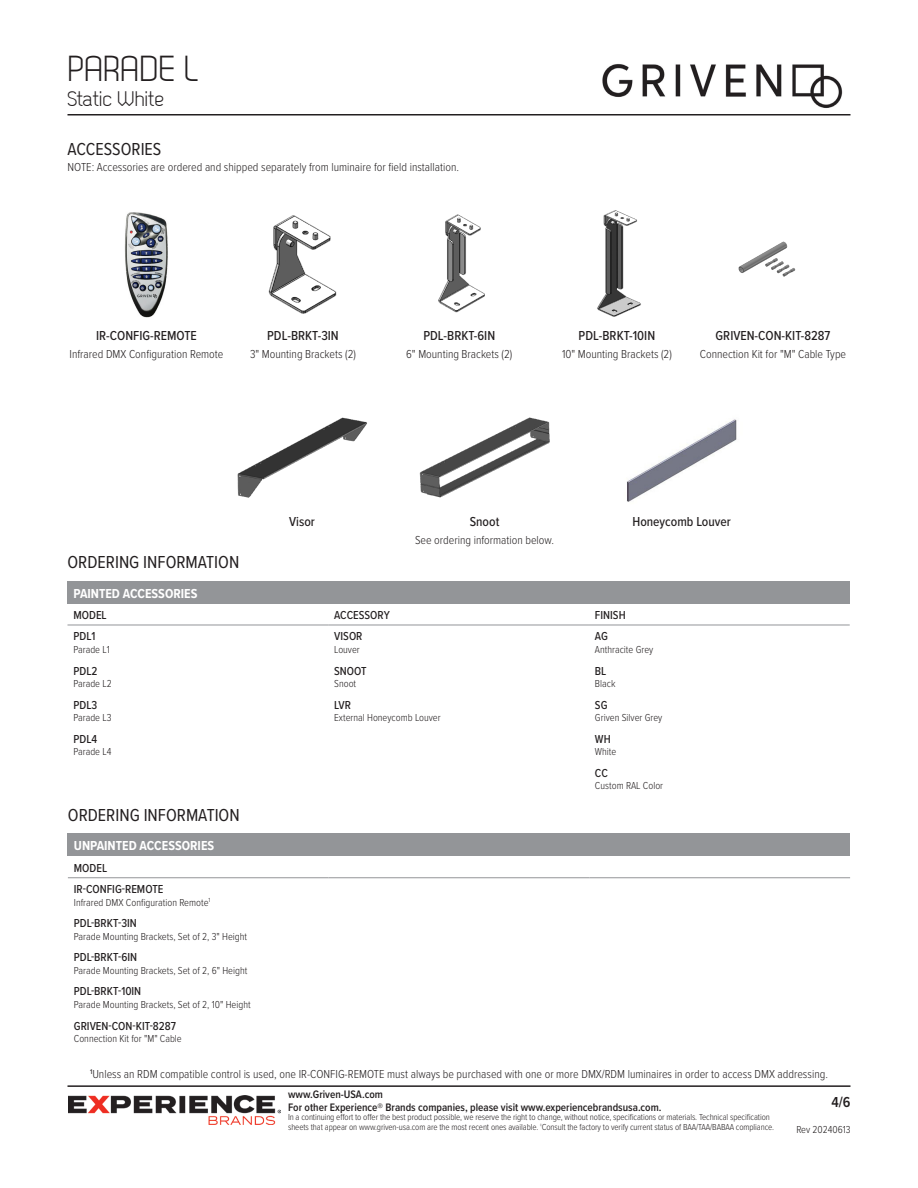
<style>
.page{position:relative;width:918px;height:1188px;background:#fff}
.page>*{position:absolute;margin:0;border:0;box-sizing:border-box;transform-origin:0 0}
.t1{font:36px "Dekar";color:#231f20}
.t2{font:21px "Dekar";color:#231f20}
.t3{font:18px "Proxima Nova Cond";color:#231f20}
.t4{font:600 15px "Proxima Nova Cond";color:#231f20}
.t5{font:500 13.5px "Proxima Nova Cond";color:#231f20}
.Ordering_Info_Title{font:700 13.5px "Proxima Nova Cond";color:#fff}
.Ordering_Info_Text{font:300 12px "Proxima Nova Cond";color:#231f20}
.Ordering_Info_Text-2{font:500 12px "Proxima Nova Cond";color:#231f20}
.t6{font:600 11.25px/12.8px "Proxima Nova Cond";color:#231f20}
.Ordering_Info_Text-3{font:300 10.5px "Proxima Nova Cond";color:#231f20}
.t7{font:300 9px/9.8px "Proxima Nova Cond";letter-spacing:-.01em;color:#231f20}
</style>
<div class="page">
<img style="left:602px;top:64px;width:241px;height:44px">
<hr style="left:68px;top:114px;width:782px;height:2px;background:#231f20">
<hr style="left:68px;top:1085px;width:782px;height:2px;background:#231f20">
<img style="left:68px;top:1095px;width:212px;height:30px">
<img style="left:438px;top:214px;width:47px;height:99px">
<img style="left:597px;top:210px;width:44px;height:107px">
<img style="left:268px;top:215px;width:69px;height:99px">
<img style="left:125px;top:212px;width:43px;height:106px">
<img style="left:738px;top:241px;width:58px;height:36px">
<img style="left:419px;top:417px;width:131px;height:81px">
<img style="left:627px;top:419px;width:110px;height:83px">
<img style="left:237px;top:417px;width:130px;height:81px">
<div style="left:68px;top:581px;width:782px;height:23px;background:#939598"></div>
<hr style="left:68px;top:625px;width:260px;height:1px;background:#939598">
<hr style="left:328px;top:625px;width:261px;height:1px;background:#939598">
<hr style="left:589px;top:625px;width:261px;height:1px;background:#939598">
<div style="left:68px;top:834px;width:782px;height:22px;background:#939598"></div>
<hr style="left:68px;top:877px;width:261px;height:1px;background:#939598">
<hr style="left:329px;top:877px;width:260px;height:1px;background:#939598">
<hr style="left:589px;top:877px;width:261px;height:1px;background:#939598">
<h1 class="t1" style="left:68px;top:51px;width:133px">PARADE L</h1>
<h2 class="t2" style="left:68px;top:89px;width:98px">Static White</h2>
<h1 class="t3" style="left:68px;top:135px;width:95px">ACCESSORIES</h1>
<h1 class="Ordering_Info_Text" style="left:68px;top:159px;width:393px">NOTE: Accessories are ordered and shipped separately from luminaire for field installation.</h1>
<h1 class="t5" style="left:96px;top:326px;width:102px">IR-CONFIG-REMOTE</h1>
<h1 class="Ordering_Info_Text" style="left:70px;top:345px;width:155px">Infrared DMX Configuration Remote</h1>
<h1 class="t5" style="left:267px;top:326px;width:73px">PDL-BRKT-3IN</h1>
<h1 class="Ordering_Info_Text" style="left:250px;top:345px;width:107px">3" Mounting Brackets (2)</h1>
<h1 class="t5" style="left:423px;top:326px;width:73px">PDL-BRKT-6IN</h1>
<h1 class="Ordering_Info_Text" style="left:406px;top:345px;width:108px">6" Mounting Brackets (2)</h1>
<h1 class="t5" style="left:579px;top:326px;width:78px">PDL-BRKT-10IN</h1>
<h1 class="Ordering_Info_Text" style="left:562px;top:345px;width:111px">10" Mounting Brackets (2)</h1>
<h1 class="t5" style="left:716px;top:326px;width:116px">GRIVEN-CON-KIT-8287</h1>
<h1 class="Ordering_Info_Text" style="left:700px;top:345px;width:148px">Connection Kit for "M" Cable Type</h1>
<h1 class="t5" style="left:289px;top:512px;width:27px">Visor</h1>
<h1 class="t5" style="left:470px;top:512px;width:31px">Snoot</h1>
<h1 class="Ordering_Info_Text" style="left:415px;top:531px;width:141px">See ordering information below.</h1>
<h1 class="t5" style="left:632px;top:512px;width:100px">Honeycomb Louver</h1>
<h1 class="t3" style="left:68px;top:549px;width:173px">ORDERING INFORMATION</h1>
<p class="Ordering_Info_Title" style="left:74px;top:583px;width:125px">PAINTED ACCESSORIES</p>
<p class="Ordering_Info_Text-2" style="left:74px;top:606px;width:35px">MODEL</p>
<p class="Ordering_Info_Text-2" style="left:334px;top:606px;width:57px">ACCESSORY</p>
<p class="Ordering_Info_Text-2" style="left:595px;top:606px;width:32px">FINISH</p>
<p class="Ordering_Info_Text-2" style="left:74px;top:628px;width:24px">PDL1</p>
<p class="Ordering_Info_Text-3" style="left:74px;top:642px;width:38px">Parade L1</p>
<p class="Ordering_Info_Text-2" style="left:334px;top:628px;width:30px">VISOR</p>
<p class="Ordering_Info_Text-3" style="left:334px;top:642px;width:27px">Louver</p>
<p class="Ordering_Info_Text-2" style="left:595px;top:628px;width:14px">AG</p>
<p class="Ordering_Info_Text-3" style="left:595px;top:642px;width:60px">Anthracite Grey</p>
<p class="Ordering_Info_Text-2" style="left:74px;top:662px;width:25px">PDL2</p>
<p class="Ordering_Info_Text-3" style="left:74px;top:676px;width:40px">Parade L2</p>
<p class="Ordering_Info_Text-2" style="left:334px;top:662px;width:34px">SNOOT</p>
<p class="Ordering_Info_Text-3" style="left:334px;top:676px;width:24px">Snoot</p>
<p class="Ordering_Info_Text-2" style="left:595px;top:662px;width:13px">BL</p>
<p class="Ordering_Info_Text-3" style="left:595px;top:676px;width:22px">Black</p>
<p class="Ordering_Info_Text-2" style="left:74px;top:696px;width:25px">PDL3</p>
<p class="Ordering_Info_Text-3" style="left:74px;top:710px;width:40px">Parade L3</p>
<p class="Ordering_Info_Text-2" style="left:334px;top:696px;width:18px">LVR</p>
<p class="Ordering_Info_Text-3" style="left:334px;top:710px;width:108px">External Honeycomb Louver</p>
<p class="Ordering_Info_Text-2" style="left:595px;top:696px;width:14px">SG</p>
<p class="Ordering_Info_Text-3" style="left:595px;top:710px;width:69px">Griven Silver Grey</p>
<p class="Ordering_Info_Text-2" style="left:74px;top:730px;width:25px">PDL4</p>
<p class="Ordering_Info_Text-3" style="left:74px;top:744px;width:39px">Parade L4</p>
<p class="Ordering_Info_Text-2" style="left:595px;top:730px;width:17px">WH</p>
<p class="Ordering_Info_Text-3" style="left:595px;top:744px;width:23px">White</p>
<p class="Ordering_Info_Text-2" style="left:595px;top:764px;width:14px">CC</p>
<p class="Ordering_Info_Text-3" style="left:595px;top:778px;width:70px">Custom RAL Color</p>
<h1 class="t3" style="left:68px;top:802px;width:173px">ORDERING INFORMATION</h1>
<p class="Ordering_Info_Title" style="left:74px;top:836px;width:142px">UNPAINTED ACCESSORIES</p>
<p class="Ordering_Info_Text-2" style="left:74px;top:859px;width:35px">MODEL</p>
<p class="Ordering_Info_Text-2" style="left:74px;top:880px;width:91px">IR-CONFIG-REMOTE</p>
<p class="Ordering_Info_Text-3" style="left:74px;top:895px;width:138px">Infrared DMX Configuration Remote<sup>1</sup></p>
<p class="Ordering_Info_Text-2" style="left:74px;top:914px;width:65px">PDL-BRKT-3IN</p>
<p class="Ordering_Info_Text-3" style="left:74px;top:929px;width:175px">Parade Mounting Brackets, Set of 2, 3" Height</p>
<p class="Ordering_Info_Text-2" style="left:74px;top:949px;width:65px">PDL-BRKT-6IN</p>
<p class="Ordering_Info_Text-3" style="left:74px;top:963px;width:175px">Parade Mounting Brackets, Set of 2, 6" Height</p>
<p class="Ordering_Info_Text-2" style="left:74px;top:983px;width:69px">PDL-BRKT-10IN</p>
<p class="Ordering_Info_Text-3" style="left:74px;top:997px;width:178px">Parade Mounting Brackets, Set of 2, 10" Height</p>
<p class="Ordering_Info_Text-2" style="left:74px;top:1017px;width:104px">GRIVEN-CON-KIT-8287</p>
<p class="Ordering_Info_Text-3" style="left:74px;top:1031px;width:109px">Connection Kit for "M" Cable</p>
<p class="Ordering_Info_Text" style="left:90px;top:1065px;width:739px"><sup>1</sup>Unless an RDM compatible control is used, one IR-CONFIG-REMOTE must always be purchased with one or more DMX/RDM luminaires in order to access DMX addressing.</p>
<p class="t6" style="left:288px;top:1087px;width:375px">www.Griven-USA.com<br>For other Experience® Brands companies, please visit www.experiencebrandsusa.com.</p>
<p class="t7" style="left:288px;top:1112px;width:488px">In a continuing effort to offer the best product possible, we reserve the right to change, without notice, specifications or materials. Technical specification sheets that appear on www.griven-usa.com are the most recent ones available. <sup>‡</sup>Consult the factory to verify current status of BAA/TAA/BABAA compliance.</p>
<p class="t4" style="left:831px;top:1091px;width:21px">4/6</p>
<p class="Ordering_Info_Text-3" style="left:796px;top:1122px;width:56px">Rev 20240613</p>
</div>
